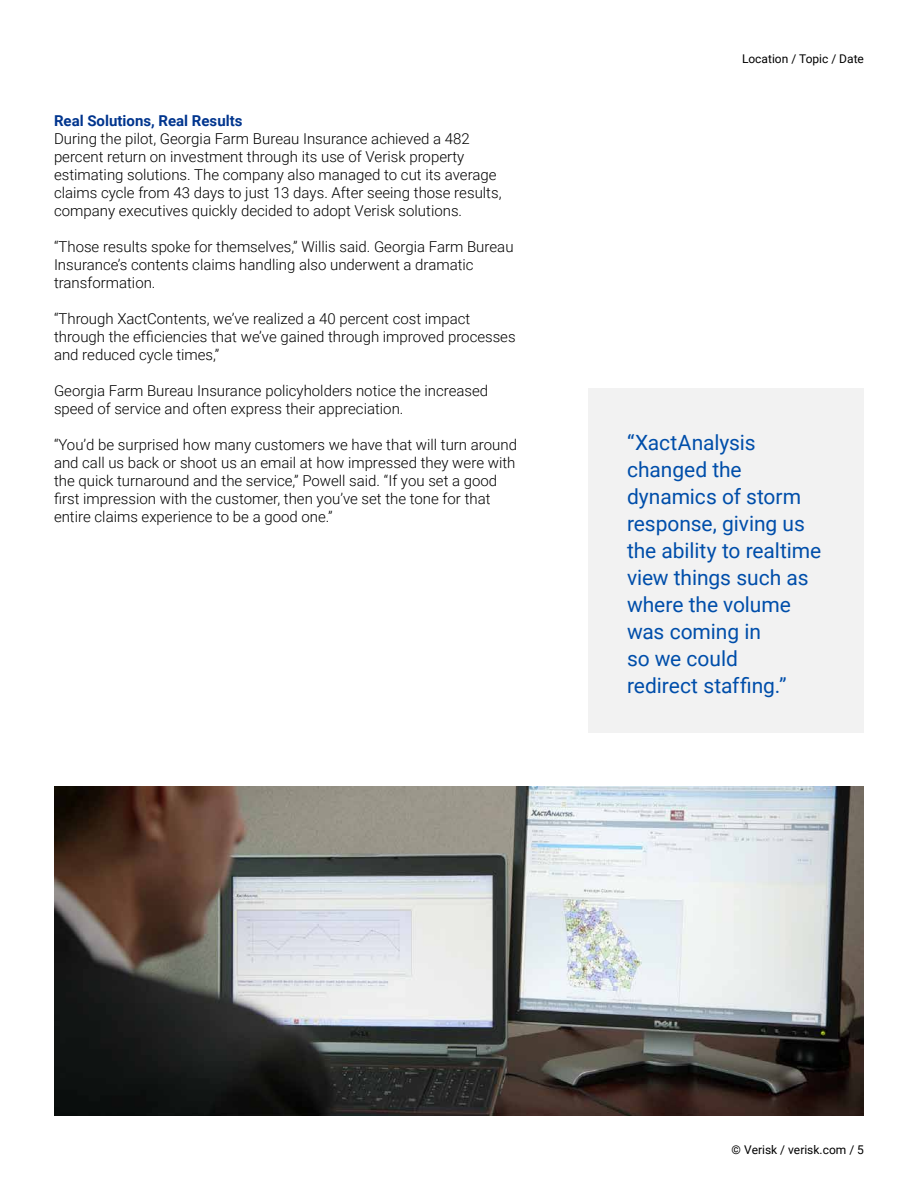
<style>
.page{position:relative;width:918px;height:1188px;background:#fff}
.page>*{position:absolute;margin:0;border:0;box-sizing:border-box;transform-origin:0 0}
.t1{font:21px/27px "Roboto";letter-spacing:-.005em;color:#004eaa}
.t2{font:300 15px/18px "Roboto";color:#000}
.t3{font:700 15px "Roboto";color:#00358e}
.t4{font:12px "Roboto";color:#000}
</style>
<div class="page">
<div style="left:588px;top:388px;width:276px;height:346px;background:#f2f2f2"></div>
<img style="left:54px;top:786px;width:810px;height:330px">
<p class="t3" style="left:54px;top:110px;width:190px">Real Solutions, Real Results</p>
<p class="t2" style="left:54px;top:129px;width:449px">During the pilot, Georgia Farm Bureau Insurance achieved a 482 percent return on investment through its use of Verisk property estimating solutions. The company also managed to cut its average claims cycle from 43 days to just 13 days. After seeing those results, company executives quickly decided to adopt Verisk solutions.</p>
<p class="t2" style="left:54px;top:237px;width:461px">“Those results spoke for themselves,” Willis said. Georgia Farm Bureau<br>Insurance’s contents claims handling also underwent a dramatic transformation.</p>
<p class="t2" style="left:54px;top:309px;width:463px">“Through XactContents, we’ve realized a 40 percent cost impact through the efficiencies that we’ve gained through improved processes and reduced cycle times,”</p>
<p class="t2" style="left:54px;top:381px;width:436px">Georgia Farm Bureau Insurance policyholders notice the increased speed of service and often express their appreciation.</p>
<p class="t2" style="left:54px;top:435px;width:465px">“You’d be surprised how many customers we have that will turn around and call us back or shoot us an email at how impressed they were with the quick turnaround and the service,” Powell said. “If you set a good first impression with the customer, then you’ve set the tone for that entire claims experience to be a good one.”</p>
<p class="t4" style="left:742px;top:50px;width:123px">Location / Topic / Date</p>
<h1 class="t1" style="left:627px;top:428px;width:196px">“XactAnalysis changed the dynamics of storm response, giving us the ability to realtime view things such as where the volume was coming in<br>so we could<br>redirect staffing.”</h1>
<p class="t4" style="left:732px;top:1141px;width:134px">© Verisk / verisk.com / 5</p>
</div>
